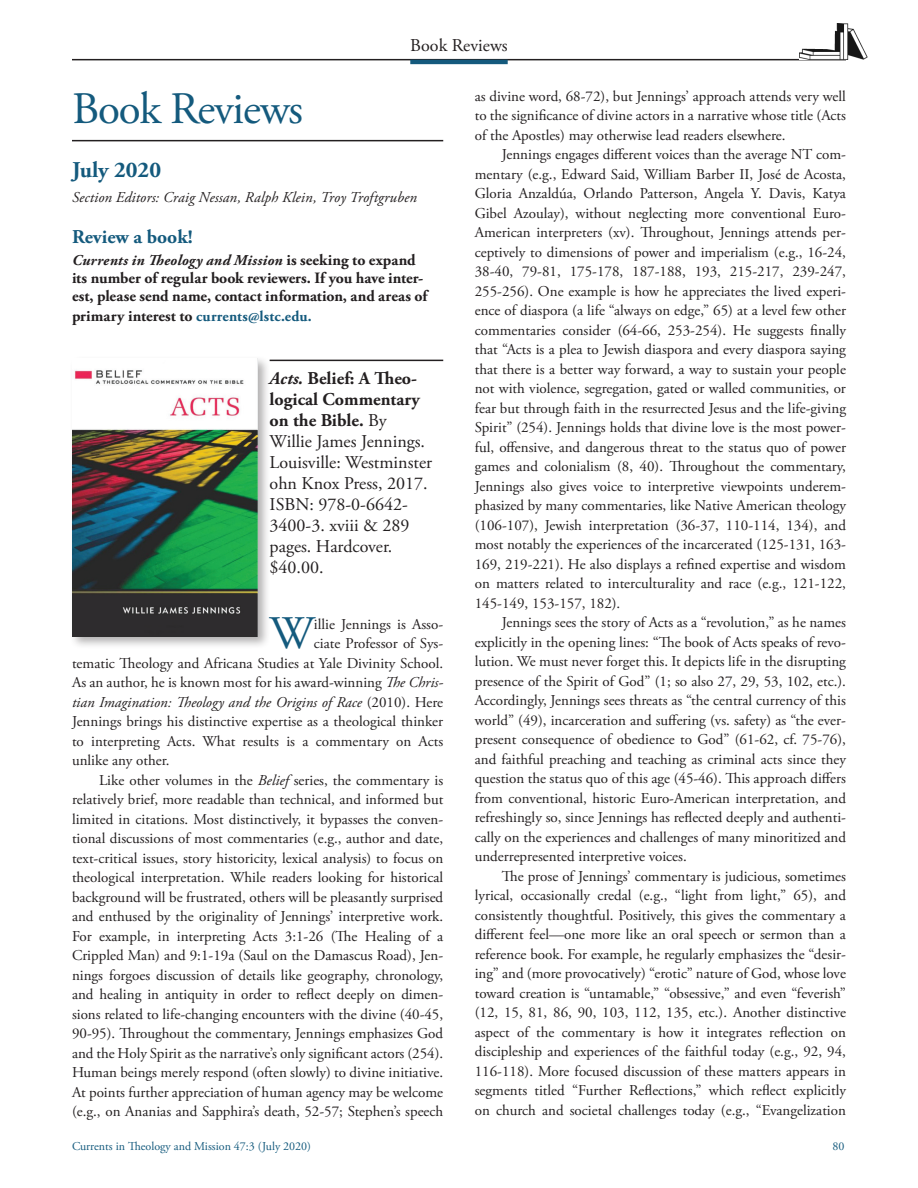
<style>
.page{position:relative;width:918px;height:1188px;background:#fff}
.page>*{position:absolute;margin:0;border:0;box-sizing:border-box;transform-origin:0 0}
.BR_PH_text_1st_parag{font:46.65px "Adobe Garamond Pro";color:#145a7d}
.article_title_3{font:45px "Adobe Garamond Pro";letter-spacing:-.025em;color:#145a7d}
.PH_date{font:700 22.5px "Adobe Garamond Pro";color:#145a7d}
.subhead{font:700 19.5px "Adobe Garamond Pro";color:#145a7d}
.BR_publication_info{font:18px/21px "Adobe Garamond Pro";color:#231f20}
.BR_reviewer{font:700 15.75px/18px "Adobe Garamond Pro";color:#231f20}
.BR_PH_text{font:15px/19.5px "Adobe Garamond Pro";color:#231f20;text-align:justify}
.BR_PH_text_1st_parag-2{font:15px "Adobe Garamond Pro";color:#231f20}
.BR_PH_text_1st_parag-3{font:italic 15px "Adobe Garamond Pro";color:#231f20}
.BR_reviewer-2{font:italic 15px "Adobe Garamond Pro";letter-spacing:.01em;color:#231f20}
.BR_reviewer-3{font:italic 700 15px "Adobe Garamond Pro";letter-spacing:.02em;color:#231f20}
.BR_reviewer-4{font:700 15px "Adobe Garamond Pro";letter-spacing:.015em;color:#145a7d}
.t1{font:12px "Adobe Garamond Pro";color:#145a7d}
.s1{font-style:normal;font-size:15.75px}
.s2{font-size:15.75px;color:#231f20}
.s3{font-weight:700;font-style:italic}
.s4{font-weight:700}
.s5{font-style:italic}
.s6{font-style:normal}
</style>
<div class="page">
<hr style="left:72px;top:59px;width:774px;height:1px;background:#231f20">
<hr style="left:410px;top:60px;width:98px;height:4px;background:#145a7d">
<img style="left:799px;top:23px;width:68px;height:36px">
<hr style="left:72px;top:140px;width:371px;height:1px;background:#231f20">
<hr style="left:270px;top:360px;width:173px;height:1px;background:#231f20">
<div style="left:69px;top:355px;width:202px;height:295px;background:#231f20;opacity:.35"></div>
<img style="left:72px;top:358px;width:186px;height:278px">
<p class="BR_publication_info" style="left:410px;top:36px;width:99px">Book Reviews</p>
<p class="BR_PH_text" style="left:475px;top:87px;width:373px">as divine word, 68-72), but Jennings’ approach attends very well to the significance of divine actors in a narrative whose title (Acts of the Apostles) may otherwise lead readers elsewhere.</p>
<p class="BR_PH_text" style="left:475px;top:145px;width:373px;text-indent:27px">Jennings engages different voices than the average NT com&shy;mentary (e.g., Edward Said, William Barber II, José de Acosta, Gloria Anzaldúa, Orlando Patterson, Angela Y. Davis, Katya Gibel Azoulay), without neglecting more conventional Euro-American interpreters (xv). Throughout, Jennings attends per&shy;ceptively to dimensions of power and imperialism (e.g., 16-24, 38-40, 79-81, 175-178, 187-188, 193, 215-217, 239-247, 255-256). One example is how he appreciates the lived experi&shy;ence of diaspora (a life “always on edge,” 65) at a level few other commentaries consider (64-66, 253-254). He suggests finally that “Acts is a plea to Jewish diaspora and every diaspora saying that there is a better way forward, a way to sustain your people not with violence, segregation, gated or walled communities, or fear but through faith in the resurrected Jesus and the life-giving Spirit” (254). Jennings holds that divine love is the most power&shy;ful, offensive, and dangerous threat to the status quo of power games and colonialism (8, 40). Throughout the commentary, Jennings also gives voice to interpretive viewpoints underem&shy;phasized by many commentaries, like Native American theology (106-107), Jewish interpretation (36-37, 110-114, 134), and most notably the experiences of the incarcerated (125-131, 163- 169, 219-221). He also displays a refined expertise and wisdom on matters related to interculturality and race (e.g., 121-122, 145-149, 153-157, 182).</p>
<p class="BR_PH_text" style="left:475px;top:613px;width:373px;text-indent:27px">Jennings sees the story of Acts as a “revolution,” as he names explicitly in the opening lines: “The book of Acts speaks of revo&shy;lution. We must never forget this. It depicts life in the disrupting presence of the Spirit of God” (1; so also 27, 29, 53, 102, etc.).<br>Accordingly, Jennings sees threats as “the central currency of this world” (49), incarceration and suffering (vs. safety) as “the ever&shy;present consequence of obedience to God” (61-62, cf. 75-76), and faithful preaching and teaching as criminal acts since they question the status quo of this age (45-46). This approach differs from conventional, historic Euro-American interpretation, and refreshingly so, since Jennings has reflected deeply and authenti&shy;cally on the experiences and challenges of many minoritized and underrepresented interpretive voices.</p>
<p class="BR_PH_text" style="left:475px;top:867px;width:373px;text-indent:27px">The prose of Jennings’ commentary is judicious, sometimes lyrical, occasionally credal (e.g., “light from light,” 65), and consistently thoughtful. Positively, this gives the commentary a different feel—one more like an oral speech or sermon than a reference book. For example, he regularly emphasizes the “desir&shy;ing” and (more provocatively) “erotic” nature of God, whose love toward creation is “untamable,” “obsessive,” and even “feverish” (12, 15, 81, 86, 90, 103, 112, 135, etc.). Another distinctive aspect of the commentary is how it integrates reflection on discipleship and experiences of the faithful today (e.g., 92, 94, 116-118). More focused discussion of these matters appears in segments titled “Further Reflections,” which reflect explicitly on church and societal challenges today (e.g., “Evangelization</p>
<p class="article_title_3" style="left:72px;top:81px;width:233px">Book Reviews</p>
<p class="PH_date" style="left:72px;top:156px;width:91px">July 2020</p>
<p class="BR_reviewer-2" style="left:72px;top:188px;width:347px">Section Editors: Craig Nessan, Ralph Klein, Troy Troftgruben</p>
<p class="subhead" style="left:72px;top:225px;width:122px">Review a book!</p>
<p class="BR_reviewer-3" style="left:72px;top:252px;width:345px">Currents in Theology and Mission <span class="s1">is seeking to expand</span></p>
<p class="BR_reviewer" style="left:72px;top:269px;width:357px">its number of regular book reviewers. If you have inter&shy;est, please send name, contact information, and areas of</p>
<p class="BR_reviewer-4" style="left:72px;top:307px;width:241px"><span class="s2">primary interest to</span> currents@lstc.edu.</p>
<p class="BR_publication_info" style="left:270px;top:368px;width:164px"><span class="s3">Acts.</span> <span class="s4">Belief: A Theo&shy;logical Commentary on the Bible.</span> By<br>Willie James Jennings.<br>Louisville: Westminster ohn Knox Press, 2017.<br>ISBN: 978-0-6642-<br>3400-3. xviii &amp; 289 pages. Hardcover. $40.00.</p>
<p class="BR_PH_text_1st_parag" style="left:270px;top:605px;width:46px">W</p>
<p class="BR_PH_text_1st_parag-2" style="left:314px;top:615px;width:131px">illie Jennings is Asso-</p>
<p class="BR_PH_text_1st_parag-2" style="left:314px;top:634px;width:131px">ciate Professor of Sys-</p>
<p class="BR_PH_text_1st_parag-2" style="left:72px;top:654px;width:373px">tematic Theology and Africana Studies at Yale Divinity School.</p>
<p class="BR_PH_text_1st_parag-2" style="left:72px;top:673px;width:373px">As an author, he is known most for his award-winning <span class="s5">The Chris-</span></p>
<p class="BR_PH_text_1st_parag-3" style="left:72px;top:693px;width:373px">tian Imagination: Theology and the Origins of Race <span class="s6">(2010). Here</span></p>
<p class="BR_PH_text_1st_parag-2" style="left:72px;top:712px;width:373px">Jennings brings his distinctive expertise as a theological thinker</p>
<p class="BR_PH_text_1st_parag-2" style="left:72px;top:732px;width:373px">to interpreting Acts. What results is a commentary on Acts</p>
<p class="BR_PH_text_1st_parag-2" style="left:72px;top:751px;width:99px">unlike any other.</p>
<p class="BR_PH_text" style="left:72px;top:771px;width:373px;text-indent:27px">Like other volumes in the <span class="s5">Belief</span> series, the commentary is relatively brief, more readable than technical, and informed but limited in citations. Most distinctively, it bypasses the conven&shy;tional discussions of most commentaries (e.g., author and date, text-critical issues, story historicity, lexical analysis) to focus on theological interpretation. While readers looking for historical background will be frustrated, others will be pleasantly surprised and enthused by the originality of Jennings’ interpretive work.<br>For example, in interpreting Acts 3:1-26 (The Healing of a Crippled Man) and 9:1-19a (Saul on the Damascus Road), Jen&shy;nings forgoes discussion of details like geography, chronology, and healing in antiquity in order to reflect deeply on dimen&shy;sions related to life-changing encounters with the divine (40-45, 90-95). Throughout the commentary, Jennings emphasizes God and the Holy Spirit as the narrative’s only significant actors (254).<br>Human beings merely respond (often slowly) to divine initiative.<br>At points further appreciation of human agency may be welcome (e.g., on Ananias and Sapphira’s death, 52-57; Stephen’s speech</p>
<p class="t1" style="left:72px;top:1139px;width:241px">Currents in Theology and Mission 47:3 (July 2020)</p>
<p class="t1" style="left:832px;top:1139px;width:13px">80</p>
</div>
